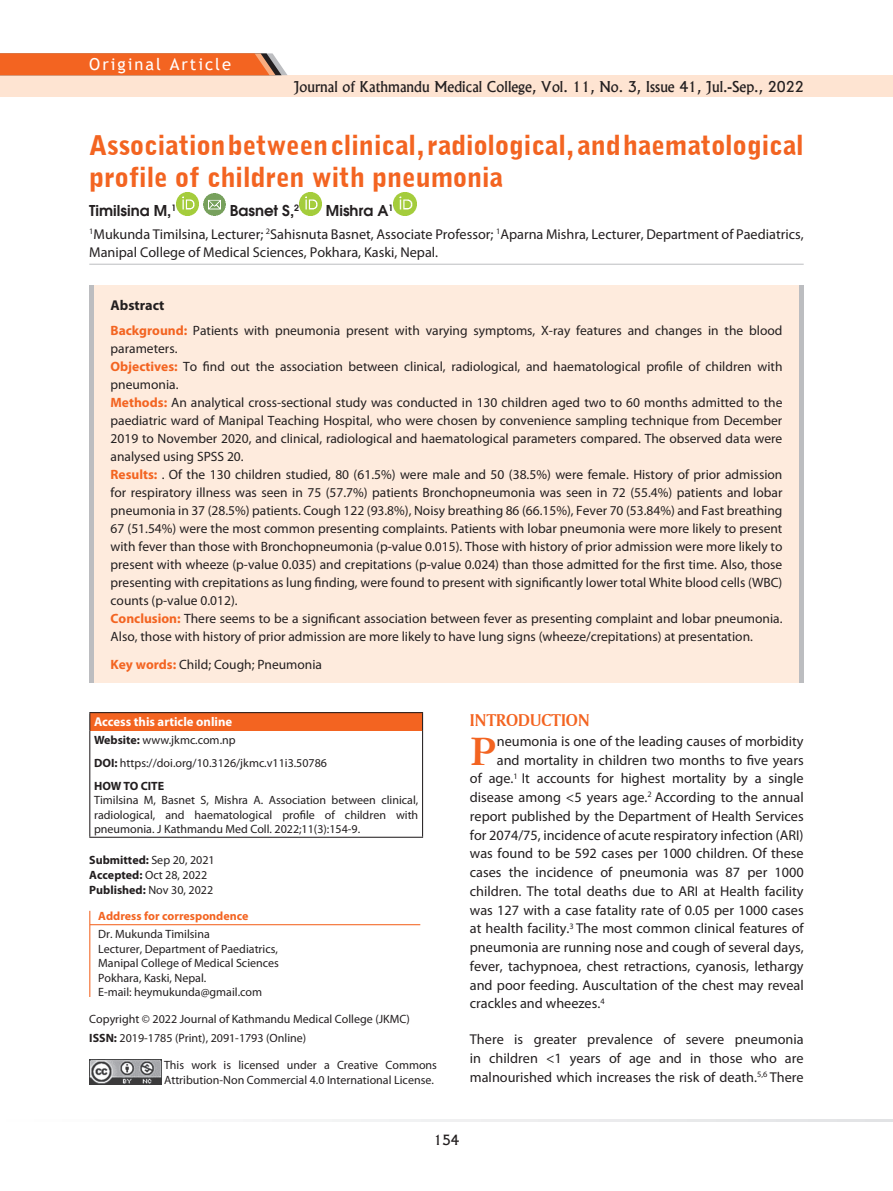
<style>
.page{position:relative;width:893px;height:1191px;background:#fff}
.page>*{position:absolute;margin:0;border:0;box-sizing:border-box;transform-origin:0 0}
.t1{font:700 44.7px "American Garamond BT";color:#f36421}
.t2{font:900 27px/32.4px "Bell Gothic BT";color:#f36421}
.t3{font:18px "Amerigo BT Bold A";color:#f36421}
.t4{font:16.5px "Trebuchet MS";letter-spacing:.12em;color:#fff}
.t5{font:600 15px "Avant Garde";color:#231f20}
.t6{font:14.25px/18.8px "Myriad Pro";color:#231f20}
.t7{font:14.25px "Alaska";color:#231f20}
.t8{font:700 14.25px "Myriad Pro";color:#231f20}
.t9{font:13.5px/18px "Myriad Pro";color:#231f20}
.t10{font:13.5px "Alaska";color:#231f20}
.t11{font:700 12.75px "Myriad Pro";color:#fff}
.t12{font:12px/14.4px "Myriad Pro";color:#231f20}
.t13{font:700 12px "Myriad Pro";color:#f36421}
.s1{font-weight:700;color:#f36421}
.s2{font-weight:700}
</style>
<div class="page">
<div style="left:0;top:75px;width:892px;height:22px;background:#fee4d2"></div>
<svg style="left:0;top:53px;width:287px;height:22px;background:#ed6a2d"></svg>
<svg style="left:300px;top:1119px;width:593px;height:2px"></svg>
<div style="left:89px;top:285px;width:715px;height:398px;background:#feebdd"></div>
<div style="left:89px;top:285px;width:5px;height:398px;background:#bcbdc0"></div>
<div style="left:799px;top:285px;width:5px;height:398px;background:#bcbdc0"></div>
<hr style="left:89px;top:910px;width:1px;height:87px;background:#f36421">
<hr style="left:90px;top:924px;width:330px;height:1px;background:#f36421">
<hr style="left:89px;top:264px;width:715px;height:1px;background:#bcbdc0">
<img style="left:176px;top:192px;width:23px;height:24px">
<img style="left:203px;top:193px;width:23px;height:23px">
<img style="left:299px;top:192px;width:23px;height:24px">
<img style="left:393px;top:192px;width:23px;height:24px">
<div style="left:90px;top:712px;width:333px;height:18px;background:#f36421"></div>
<hr style="left:89px;top:712px;width:334px;height:1px;background:#231f20">
<svg style="left:89px;top:713px;width:1px;height:17px"></svg>
<svg style="left:422px;top:713px;width:1px;height:17px"></svg>
<hr style="left:89px;top:730px;width:1px;height:106px;background:#231f20">
<hr style="left:422px;top:730px;width:1px;height:106px;background:#231f20">
<hr style="left:89px;top:836px;width:334px;height:1px;background:#231f20">
<img style="left:89px;top:1059px;width:72px;height:25px">
<p class="t4" style="left:89px;top:54px;width:143px">Original Article</p>
<p class="t7" style="left:294px;top:77px;width:511px">Journal of Kathmandu Medical College, Vol. 11, No. 3, Issue 41, Jul.-Sep., 2022</p>
<h2 class="t2" style="left:89px;top:128px;width:716px">Association between clinical, radiological, and haematological profile of children with pneumonia</h2>
<p class="t5" style="left:89px;top:200px;width:89px">Timilsina M,<sup>1</sup></p>
<p class="t5" style="left:230px;top:200px;width:71px">Basnet S,<sup>2</sup></p>
<p class="t5" style="left:326px;top:200px;width:69px">Mishra A<sup>1</sup></p>
<p class="t6" style="left:89px;top:224px;width:716px"><sup>1</sup>Mukunda Timilsina, Lecturer; <sup>2</sup>Sahisnuta Basnet, Associate Professor; <sup>1</sup>Aparna Mishra, Lecturer, Department of Paediatrics,<br>Manipal College of Medical Sciences, Pokhara, Kaski, Nepal.</p>
<p class="t8" style="left:111px;top:296px;width:55px">Abstract</p>
<p class="t9" style="left:111px;top:321px;width:673px"><span class="s1">Background:</span> Patients with pneumonia present with varying symptoms, X-ray features and changes in the blood parameters.<br><span class="s1">Objectives:</span> To find out the association between clinical, radiological, and haematological profile of children with pneumonia.<br><span class="s1">Methods:</span> An analytical cross-sectional study was conducted in 130 children aged two to 60 months admitted to the paediatric ward of Manipal Teaching Hospital, who were chosen by convenience sampling technique from December 2019 to November 2020, and clinical, radiological and haematological parameters compared. The observed data were analysed using SPSS 20.<br><span class="s1">Results:</span> . Of the 130 children studied, 80 (61.5%) were male and 50 (38.5%) were female. History of prior admission for respiratory illness was seen in 75 (57.7%) patients Bronchopneumonia was seen in 72 (55.4%) patients and lobar pneumonia in 37 (28.5%) patients. Cough 122 (93.8%), Noisy breathing 86 (66.15%), Fever 70 (53.84%) and Fast breathing 67 (51.54%) were the most common presenting complaints. Patients with lobar pneumonia were more likely to present with fever than those with Bronchopneumonia (p-value 0.015). Those with history of prior admission were more likely to present with wheeze (p-value 0.035) and crepitations (p-value 0.024) than those admitted for the first time. Also, those presenting with crepitations as lung finding, were found to present with significantly lower total White blood cells (WBC) counts (p-value 0.012).<br><span class="s1">Conclusion:</span> There seems to be a significant association between fever as presenting complaint and lobar pneumonia.<br>Also, those with history of prior admission are more likely to have lung signs (wheeze/crepitations) at presentation.</p>
<p class="t9" style="left:111px;top:655px;width:213px"><span class="s1">Key words:</span> Child; Cough; Pneumonia</p>
<p class="t11" style="left:94px;top:714px;width:140px">Access this article online</p>
<p class="t12" style="left:94px;top:728px;width:235px;line-height:23px"><span class="s2">Website:</span> www.jkmc.com.np<br><span class="s2">DOI:</span> https://doi.org/10.3126/jkmc.v11i3.50786<br><span class="s2">HOW TO CITE</span></p>
<p class="t12" style="left:94px;top:792px;width:326px;text-align:justify">Timilsina M, Basnet S, Mishra A. Association between clinical, radiological, and haematological profile of children with pneumonia. J Kathmandu Med Coll. 2022;11(3):154-9.</p>
<p class="t12" style="left:89px;top:852px;width:127px;line-height:15px"><span class="s2">Submitted:</span> Sep 20, 2021<br><span class="s2">Accepted:</span> Oct 28, 2022<br><span class="s2">Published:</span> Nov 30, 2022</p>
<p class="t13" style="left:98px;top:908px;width:152px">Address for correspondence</p>
<p class="t12" style="left:98px;top:927px;width:182px">Dr. Mukunda Timilsina<br>Lecturer, Department of Paediatrics,<br>Manipal College of Medical Sciences<br>Pokhara, Kaski, Nepal.<br>E-mail: heymukunda@gmail.com</p>
<p class="t12" style="left:89px;top:1009px;width:322px;line-height:19.2px">Copyright © 2022 Journal of Kathmandu Medical College (JKMC)<br><span class="s2">ISSN:</span> 2019-1785 (Print), 2091-1793 (Online)</p>
<p class="t12" style="left:164px;top:1057px;width:274px;line-height:15px">This work is licensed under a Creative Commons<br>Attribution-Non Commercial 4.0 International License.</p>
<h3 class="t3" style="left:470px;top:708px;width:121px">INTRODUCTION</h3>
<h1 class="t1" style="left:470px;top:723px;width:28px">P</h1>
<p class="t6" style="left:497px;top:731px;width:308px">neumonia is one of the leading causes of morbidity</p>
<p class="t6" style="left:497px;top:750px;width:308px">and mortality in children two months to five years</p>
<p class="t6" style="left:470px;top:769px;width:335px">of age.<sup>1</sup> It accounts for highest mortality by a single</p>
<p class="t6" style="left:470px;top:787px;width:335px">disease among &lt;5 years age.<sup>2</sup> According to the annual</p>
<p class="t6" style="left:470px;top:806px;width:335px">report published by the Department of Health Services</p>
<p class="t6" style="left:470px;top:825px;width:335px">for 2074/75, incidence of acute respiratory infection (ARI)</p>
<p class="t6" style="left:470px;top:844px;width:335px">was found to be 592 cases per 1000 children. Of these</p>
<p class="t6" style="left:470px;top:862px;width:335px">cases the incidence of pneumonia was 87 per 1000</p>
<p class="t6" style="left:470px;top:881px;width:335px">children. The total deaths due to ARI at Health facility</p>
<p class="t6" style="left:470px;top:900px;width:335px">was 127 with a case fatality rate of 0.05 per 1000 cases</p>
<p class="t6" style="left:470px;top:919px;width:335px">at health facility.<sup>3</sup> The most common clinical features of</p>
<p class="t6" style="left:470px;top:937px;width:335px">pneumonia are running nose and cough of several days,</p>
<p class="t6" style="left:470px;top:956px;width:335px">fever, tachypnoea, chest retractions, cyanosis, lethargy</p>
<p class="t6" style="left:470px;top:975px;width:335px">and poor feeding. Auscultation of the chest may reveal</p>
<p class="t6" style="left:470px;top:994px;width:136px">crackles and wheezes.<sup>4</sup></p>
<p class="t6" style="left:470px;top:1029px;width:335px;text-align:justify">There is greater prevalence of severe pneumonia in children &lt;1 years of age and in those who are malnourished which increases the risk of death.<sup>5,6</sup> There</p>
<p class="t10" style="left:434px;top:1131px;width:27px">154</p>
</div>
